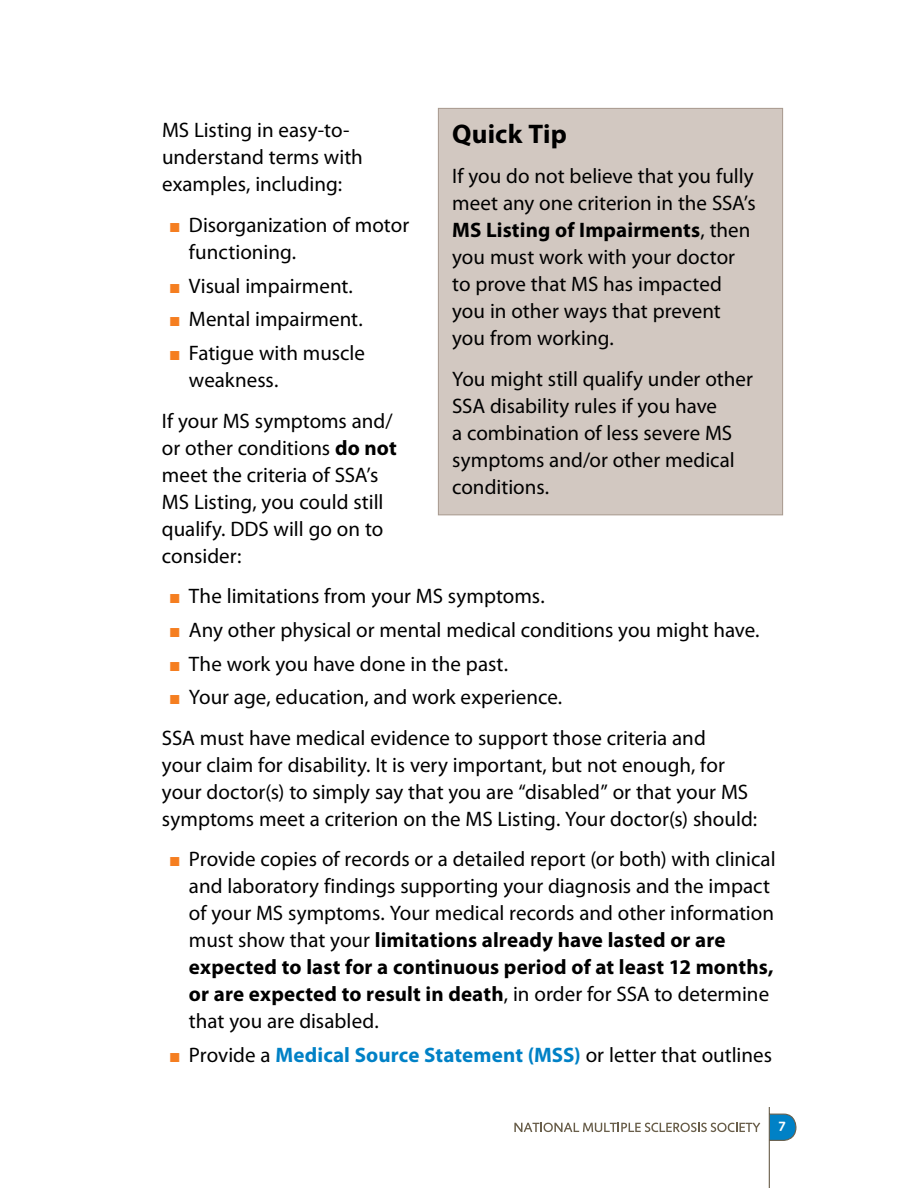
<style>
.page{position:relative;width:918px;height:1188px;background:#fff}
.page>*{position:absolute;margin:0;border:0;box-sizing:border-box;transform-origin:0 0}
.t1{font:700 27px "Myriad Pro";letter-spacing:.005em;color:#000}
.t2{font:21px/27px "Myriad Pro";color:#000}
.t3{font:700 13.5px "Jigsaw";color:#fff}
.s1{font-family:"Jigsaw";font-weight:700;font-size:19.5px;color:#f57e20}
.s2{font-weight:700}
.s3{font-weight:700;color:#0081c6}
</style>
<div class="page">
<svg style="left:514px;top:1123px;width:246px;height:9px"></svg>
<svg style="left:768px;top:1107px;width:28px;height:81px"></svg>
<div style="left:438px;top:108px;width:345px;height:407px;background:#d2c8c1"></div>
<div style="left:438px;top:108px;width:345px;height:407px;border:1px solid #a89a8f"></div>
<p class="t2" style="left:162px;top:116px;width:202px">MS Listing in easy-to&shy;understand terms with examples, including:</p>
<p class="t2" style="left:189px;top:211px;width:222px;text-indent:-20px"><span class="s1">∫</span> Disorganization of motor functioning.</p>
<p class="t2" style="left:169px;top:268px;width:198px;line-height:33.8px"><span class="s1">∫</span> Visual impairment. <span class="s1">∫</span> Mental impairment. <span class="s1">∫</span> Fatigue with muscle</p>
<p class="t2" style="left:162px;top:359px;width:232px;line-height:40.5px;text-indent:27px">weakness.<br>If your MS symptoms and/</p>
<p class="t2" style="left:162px;top:434px;width:236px">or other conditions <span class="s2">do not </span>meet the criteria of SSA’s<br>MS Listing, you could still qualify. DDS will go on to consider:</p>
<p class="t2" style="left:169px;top:579px;width:592px;line-height:33.8px"><span class="s1">∫</span> The limitations from your MS symptoms.<br><span class="s1">∫</span> Any other physical or mental medical conditions you might have. <span class="s1">∫</span> The work you have done in the past.<br><span class="s1">∫</span> Your age, education, and work experience.</p>
<p class="t2" style="left:162px;top:724px;width:597px">SSA must have medical evidence to support those criteria and<br>your claim for disability. It is very important, but not enough, for your doctor(s) to simply say that you are “disabled” or that your MS symptoms meet a criterion on the MS Listing. Your doctor(s) should:</p>
<p class="t2" style="left:189px;top:845px;width:588px;text-indent:-20px"><span class="s1">∫</span> Provide copies of records or a detailed report (or both) with clinical and laboratory findings supporting your diagnosis and the impact of your MS symptoms. Your medical records and other information must show that your <span class="s2">limitations already have lasted or are expected to last for a continuous period of at least 12 months, or are expected to result in death</span>, in order for SSA to determine that you are disabled.</p>
<p class="t2" style="left:169px;top:1041px;width:605px"><span class="s1">∫</span> Provide a <span class="s3">Medical Source Statement (MSS)</span> or letter that outlines</p>
<p class="t1" style="left:452px;top:116px;width:116px">Quick Tip</p>
<p class="t2" style="left:452px;top:162px;width:305px">If you do not believe that you fully meet any one criterion in the SSA’s<br><span class="s2">MS Listing of Impairments</span>, then you must work with your doctor to prove that MS has impacted you in other ways that prevent you from working.</p>
<p class="t2" style="left:452px;top:365px;width:302px">You might still qualify under other<br>SSA disability rules if you have<br>a combination of less severe MS symptoms and/or other medical conditions.</p>
<p class="t3" style="left:778px;top:1118px;width:10px">7</p>
</div>
